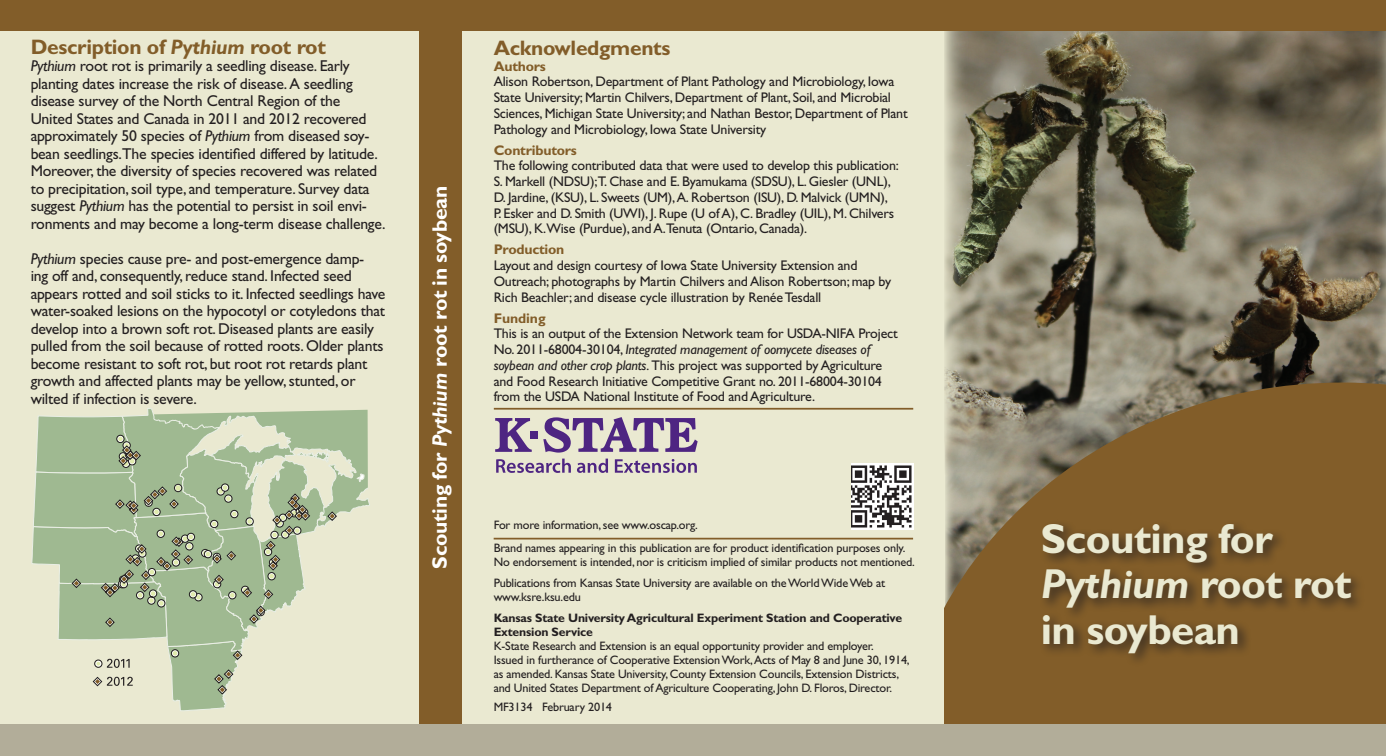
<style>
.page{position:relative;width:1386px;height:756px;background:#eae9d1}
.page>*{position:absolute;margin:0;border:0;box-sizing:border-box;transform-origin:0 0}
.t1{font:700 42px/45.5px "Gill Sans";letter-spacing:-.015em;color:#eae9d1}
.B_Head{font:700 21px "Gill Sans";letter-spacing:-.015em;color:#825d29}
.B_Head-2{font:700 21px "Gill Sans";letter-spacing:-.015em;color:#fff}
.Body{font:15.75px/17.5px "Gill Sans";letter-spacing:-.015em;color:#231f20}
.Body-2{font:14px/15.8px "Gill Sans";letter-spacing:-.015em;color:#231f20}
.Body-3{font:700 14px "Gill Sans";letter-spacing:-.015em;color:#825d29}
.B_Head-3{font:700 14px "Gill Sans";letter-spacing:-.015em;color:#825d29}
.B_Head-4{font:700 13.65px "Gill Sans";letter-spacing:-.015em;color:#fff}
.Body-4{font:12.25px/14px "Gill Sans";letter-spacing:-.015em;color:#231f20}
.Body-5{font:700 12.25px/14px "Gill Sans";letter-spacing:-.015em;color:#231f20}
.s1{font-style:italic}
</style>
<div class="page">
<img style="left:944px;top:30px;width:442px;height:412px">
<div style="left:0;top:0;width:1386px;height:30px;background:#825d29"></div>
<div style="left:419px;top:0;width:43px;height:756px;background:#825d29"></div>
<hr style="left:494px;top:408px;width:419px;height:2px;background:#825d29">
<svg style="left:945px;top:383px;width:441px;height:341px;background:#83663a"></svg>
<div style="left:1038px;top:519px;width:326px;height:148px;background:#231f20;opacity:.75"></div>
<div style="left:0;top:724px;width:1386px;height:32px;background:#b2ad99"></div>
<img style="left:851px;top:464px;width:63px;height:65px">
<svg style="left:31px;top:408px;width:339px;height:303px"></svg>
<div style="left:530px;top:431px;width:8px;height:8px;background:#4e2582"></div>
<svg style="left:495px;top:418px;width:37px;height:34px"></svg>
<svg style="left:543px;top:417px;width:155px;height:36px"></svg>
<svg style="left:496px;top:459px;width:75px;height:14px"></svg>
<svg style="left:577px;top:459px;width:31px;height:14px"></svg>
<svg style="left:615px;top:459px;width:82px;height:14px"></svg>
<hr style="left:494px;top:538px;width:419px;height:2px;background:#825d29">
<p class="B_Head" style="left:31px;top:34px;width:297px">Description of <span class="s1">Pythium</span> root rot</p>
<p class="Body" style="left:31px;top:57px;width:356px"><span class="s1">Pythium</span> root rot is primarily a seedling disease. Early planting dates increase the risk of disease. A seedling disease survey of the North Central Region of the United States and Canada in 2011 and 2012 recovered approximately 50 species of <span class="s1">Pythium</span> from diseased soy&shy;bean seedlings.The species identified differed by latitude.<br>Moreover, the diversity of species recovered was related to precipitation, soil type, and temperature. Survey data suggest <span class="s1">Pythium</span> has the potential to persist in soil envi&shy;ronments and may become a long-term disease challenge.</p>
<p class="Body" style="left:31px;top:250px;width:356px"><span class="s1">Pythium</span> species cause pre- and post-emergence damp&shy;ing off and, consequently, reduce stand. Infected seed appears rotted and soil sticks to it. Infected seedlings have water-soaked lesions on the hypocotyl or cotyledons that develop into a brown soft rot. Diseased plants are easily pulled from the soil because of rotted roots. Older plants become resistant to soft rot, but root rot retards plant growth and affected plants may be yellow, stunted, or wilted if infection is severe.</p>
<p class="B_Head-2" style="left:427px;top:569px;width:384px;rotate:-90deg">Scouting for <span class="s1">Pythium</span> root rot in soybean</p>
<p class="B_Head" style="left:494px;top:35px;width:178px">Acknowledgments</p>
<p class="Body-3" style="left:494px;top:58px;width:54px">Authors</p>
<p class="Body-2" style="left:494px;top:74px;width:416px">Alison Robertson, Department of Plant Pathology and Microbiology, Iowa State University; Martin Chilvers, Department of Plant, Soil, and Microbial Sciences, Michigan State University; and Nathan Bestor, Department of Plant Pathology and Microbiology, Iowa State University</p>
<p class="B_Head-3" style="left:494px;top:142px;width:85px">Contributors</p>
<p class="Body-2" style="left:494px;top:158px;width:407px">The following contributed data that were used to develop this publication:<br>S. Markell (NDSU);T. Chase and E. Byamukama (SDSU), L. Giesler (UNL), D. Jardine, (KSU), L. Sweets (UM), A. Robertson (ISU), D. Malvick (UMN), P. Esker and D. Smith (UWI), J. Rupe (U of A), C. Bradley (UIL), M. Chilvers (MSU), K.Wise (Purdue), and A.Tenuta (Ontario, Canada).</p>
<p class="Body-3" style="left:494px;top:241px;width:72px">Production</p>
<p class="Body-2" style="left:494px;top:257px;width:399px">Layout and design courtesy of Iowa State University Extension and<br>Outreach; photographs by Martin Chilvers and Alison Robertson; map by<br>Rich Beachler; and disease cycle illustration by Renée Tesdall</p>
<p class="Body-3" style="left:494px;top:310px;width:53px">Funding</p>
<p class="Body-2" style="left:494px;top:326px;width:406px">This is an output of the Extension Network team for USDA-NIFA Project No. 2011-68004-30104, <span class="s1">Integrated management of oomycete diseases of soybean and other crop plants.</span> This project was supported by Agriculture and Food Research Initiative Competitive Grant no. 2011-68004-30104 from the USDA National Institute of Food and Agriculture.</p>
<p class="Body-4" style="left:494px;top:518px;width:206px">For more information, see www.oscap.org.</p>
<p class="Body-4" style="left:494px;top:541px;width:423px">Brand names appearing in this publication are for product identification purposes only.<br>No endorsement is intended, nor is criticism implied of similar products not mentioned.</p>
<p class="Body-4" style="left:494px;top:576px;width:393px">Publications from Kansas State University are available on the World Wide Web at www.ksre.ksu.edu</p>
<p class="Body-5" style="left:494px;top:611px;width:410px">Kansas State University Agricultural Experiment Station and Cooperative<br>Extension Service</p>
<p class="Body-4" style="left:494px;top:639px;width:417px">K-State Research and Extension is an equal opportunity provider and employer.<br>Issued in furtherance of Cooperative Extension Work, Acts of May 8 and June 30, 1914, as amended. Kansas State University, County Extension Councils, Extension Districts, and United States Department of Agriculture Cooperating, John D. Floros, Director.</p>
<p class="Body-4" style="left:494px;top:700px;width:120px">MF3134 February 2014</p>
<p class="t1" style="left:1041px;top:515px;width:312px">Scouting for<br><span class="s1">Pythium</span> root rot in soybean</p>
<p class="B_Head-4" style="left:1042px;top:618px;width:312px">marmorated stink bug from similar-looking insects</p>
</div>
